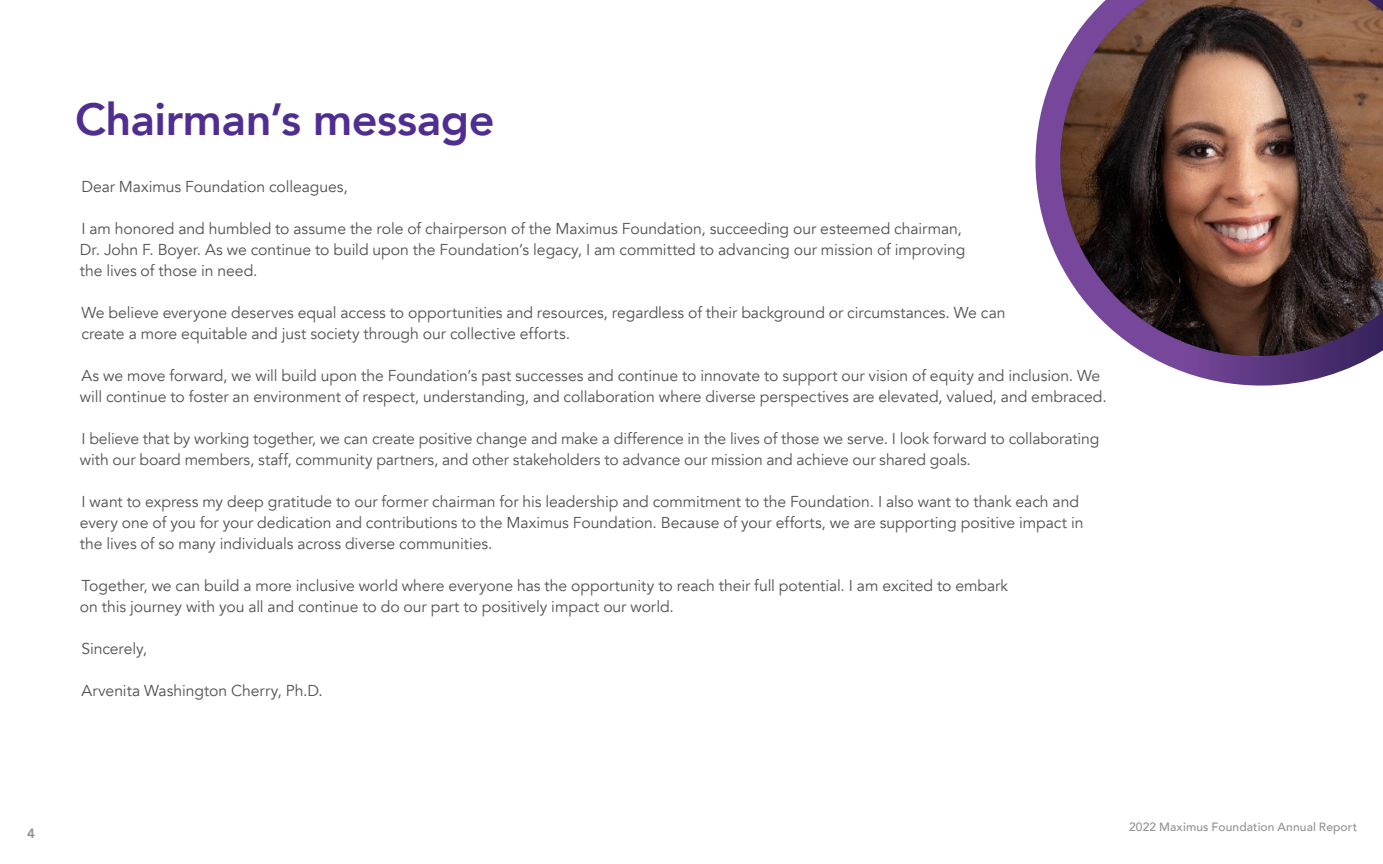
<style>
.page{position:relative;width:1383px;height:864px;background:#fff}
.page>*{position:absolute;margin:0;border:0;box-sizing:border-box;transform-origin:0 0}
.t1{font:800 45px "Avenir";letter-spacing:-.01em;color:#502e91}
.t2{font:15.75px/21px "Avenir";letter-spacing:-.005em;color:#525252}
.t3{font:800 13.5px "Avenir";color:#919191}
.t4{font:500 12px "Avenir";letter-spacing:.01em;color:#919191}
</style>
<div class="page">
<svg style="left:1035px;top:61px;width:338px;height:325px"></svg>
<img style="left:1060px;top:0;width:322px;height:356px">
<p class="t1" style="left:75px;top:84px;width:421px">Chairman’s message</p>
<p class="t2" style="left:81px;top:176px;width:268px">Dear Maximus Foundation colleagues,</p>
<p class="t2" style="left:80px;top:218px;width:887px">I am honored and humbled to assume the role of chairperson of the Maximus Foundation, succeeding our esteemed chairman,<br>Dr. John F. Boyer. As we continue to build upon the Foundation’s legacy, I am committed to advancing our mission of improving the lives of those in need.</p>
<p class="t2" style="left:81px;top:302px;width:925px">We believe everyone deserves equal access to opportunities and resources, regardless of their background or circumstances. We can create a more equitable and just society through our collective efforts.</p>
<p class="t2" style="left:80px;top:365px;width:1028px">As we move forward, we will build upon the Foundation’s past successes and continue to innovate to support our vision of equity and inclusion. We will continue to foster an environment of respect, understanding, and collaboration where diverse perspectives are elevated, valued, and embraced.</p>
<p class="t2" style="left:80px;top:428px;width:1021px">I believe that by working together, we can create positive change and make a difference in the lives of those we serve. I look forward to collaborating with our board members, staff, community partners, and other stakeholders to advance our mission and achieve our shared goals.</p>
<p class="t2" style="left:80px;top:491px;width:1005px">I want to express my deep gratitude to our former chairman for his leadership and commitment to the Foundation. I also want to thank each and every one of you for your dedication and contributions to the Maximus Foundation. Because of your efforts, we are supporting positive impact in the lives of so many individuals across diverse communities.</p>
<p class="t2" style="left:80px;top:575px;width:929px">Together, we can build a more inclusive world where everyone has the opportunity to reach their full potential. I am excited to embark on this journey with you all and continue to do our part to positively impact our world.</p>
<p class="t2" style="left:81px;top:638px;width:67px">Sincerely,</p>
<p class="t2" style="left:81px;top:680px;width:243px">Arvenita Washington Cherry, Ph.D.</p>
<p class="t3" style="left:27px;top:822px;width:9px">4</p>
<p class="t4" style="left:1129px;top:816px;width:230px">2022 Maximus Foundation Annual Report</p>
</div>
